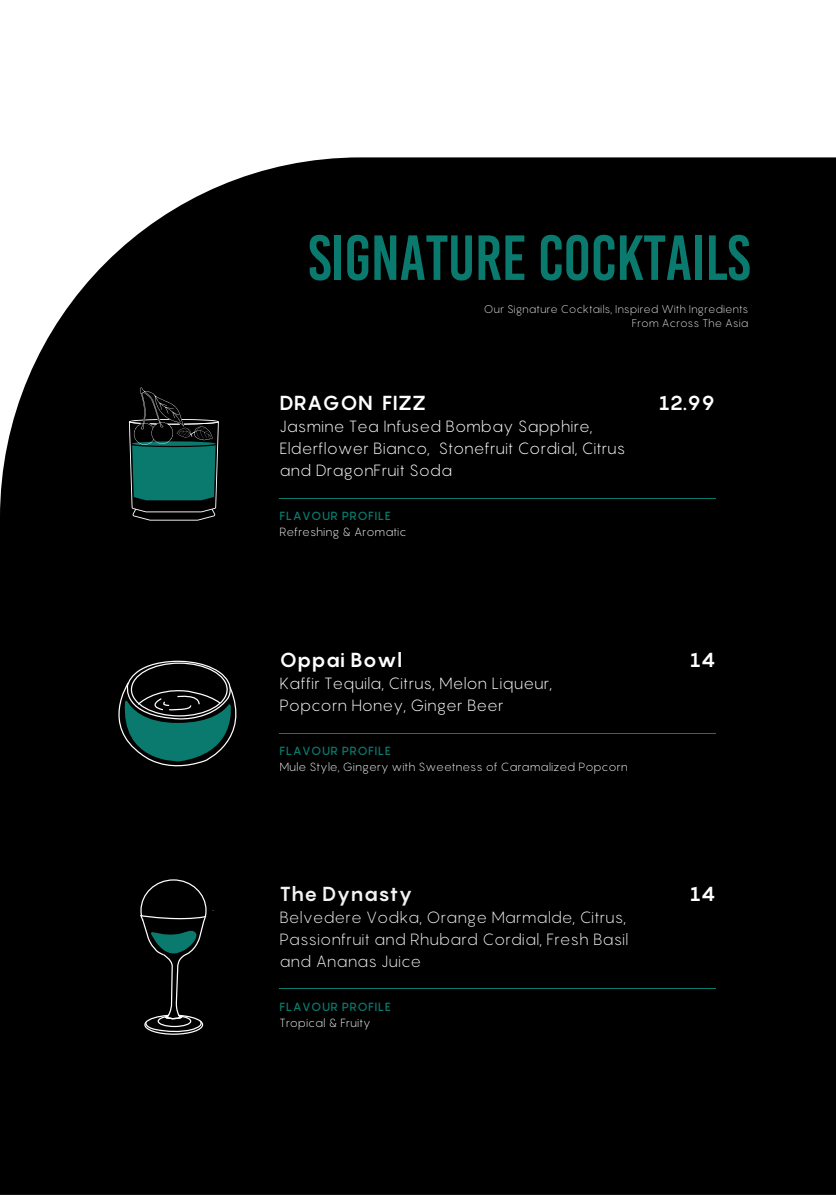
<style>
.page{position:relative;width:836px;height:1196px;background:#fff}
.page>*{position:absolute;margin:0;border:0;box-sizing:border-box;transform-origin:0 0}
.t1{font:63.6px "Bebas Kai";letter-spacing:-.005em;color:#0a7a6f}
.t2{font:700 20px "Pangram";color:#fff}
.t3{font:700 20px "Pangram";color:#f2f3f3}
.t4{font:300 16px/22px "Pangram";color:#fff}
.t5{font:300 16px/22px "Pangram";color:#f2f3f3}
.t6{font:300 11.6px "Pangram";color:#f2f3f3}
.t7{font:500 11.6px "Pangram";letter-spacing:.04em;color:#0a7a6f}
.t8{font:300 11px/14px "Pangram";color:#ddd;text-align:right}
</style>
<div class="page">
<div style="left:0;top:157px;width:835px;height:1037px;background:#000"></div>
<hr style="left:279px;top:732px;width:436px;height:1px;background:#0a7a6f">
<svg style="left:100px;top:660px;width:152px;height:114px;background:#112826"></svg>
<hr style="left:279px;top:988px;width:436px;height:1px;background:#0a7a6f">
<svg style="left:140px;top:878px;width:74px;height:157px;background:#111817"></svg>
<hr style="left:279px;top:498px;width:436px;height:1px;background:#0a7a6f">
<svg style="left:129px;top:387px;width:90px;height:133px;background:#113d38"></svg>
<h1 class="t1" style="left:308px;top:224px;width:443px">SIGNATURE COCKTAILS</h1>
<p class="t8" style="left:483px;top:302px;width:266px">Our Signature Cocktails, Inspired With Ingredients<br>From Across The Asia</p>
<p class="t2" style="left:279px;top:389px;width:148px">DRAGON FIZZ</p>
<p class="t4" style="left:279px;top:415px;width:347px">Jasmine Tea Infused Bombay Sapphire,<br>Elderflower Bianco, Stonefruit Cordial, Citrus and DragonFruit Soda</p>
<p class="t7" style="left:279px;top:508px;width:113px">FLAVOUR PROFILE</p>
<p class="t6" style="left:279px;top:524px;width:128px">Refreshing &amp; Aromatic</p>
<p class="t2" style="left:658px;top:390px;width:58px">12.99</p>
<p class="t2" style="left:279px;top:647px;width:124px">Oppai Bowl</p>
<p class="t4" style="left:279px;top:672px;width:274px">Kaffir Tequila, Citrus, Melon Liqueur,<br>Popcorn Honey, Ginger Beer</p>
<p class="t7" style="left:279px;top:743px;width:113px">FLAVOUR PROFILE</p>
<p class="t6" style="left:279px;top:759px;width:349px">Mule Style, Gingery with Sweetness of Caramalized Popcorn</p>
<p class="t3" style="left:279px;top:880px;width:134px">The Dynasty</p>
<p class="t5" style="left:279px;top:905px;width:350px">Belvedere Vodka, Orange Marmalde, Citrus,<br>Passionfruit and Rhubard Cordial, Fresh Basil and Ananas Juice</p>
<p class="t7" style="left:279px;top:999px;width:113px">FLAVOUR PROFILE</p>
<p class="t6" style="left:279px;top:1015px;width:92px">Tropical &amp; Fruity</p>
<p class="t2" style="left:689px;top:647px;width:27px">14</p>
<p class="t2" style="left:689px;top:880px;width:27px">14</p>
</div>
